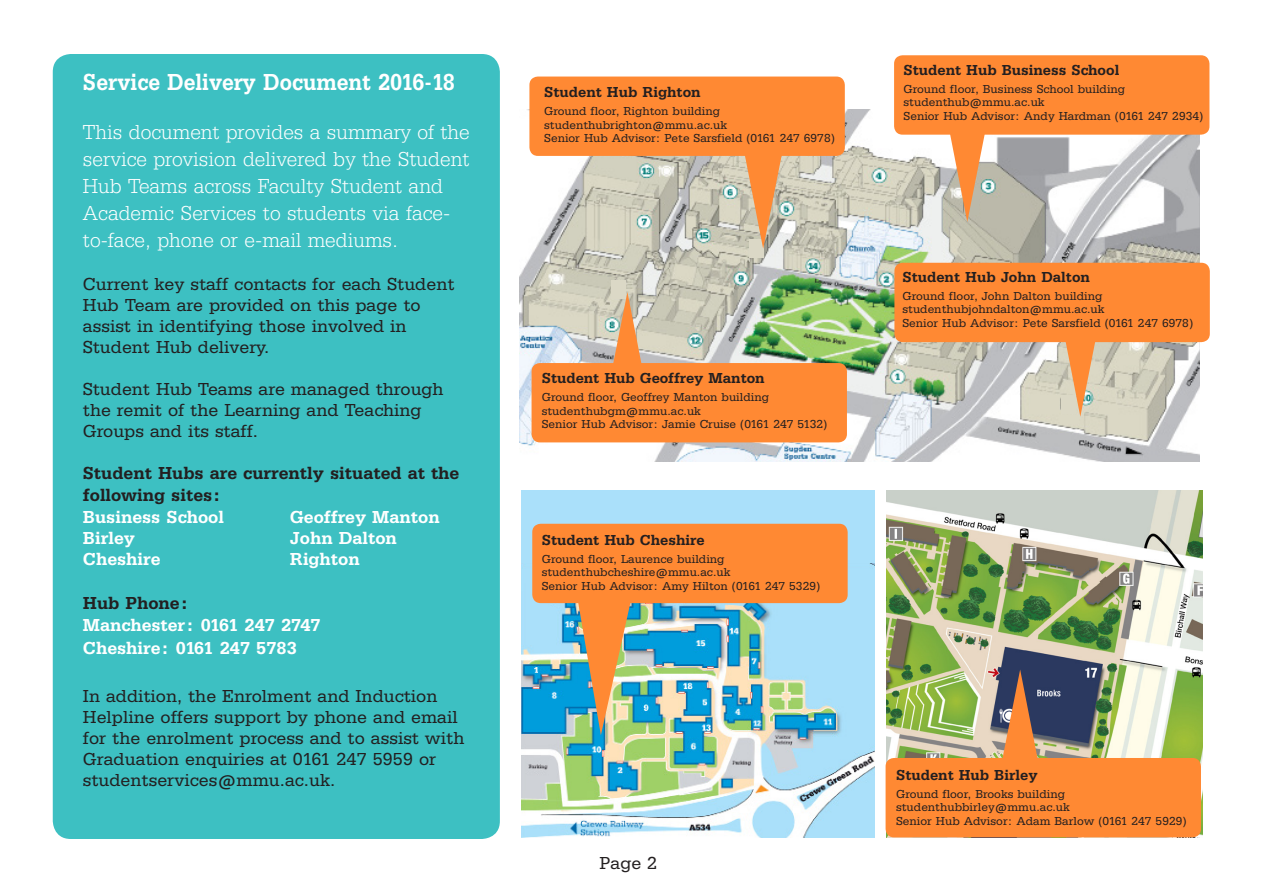
<style>
.page{position:relative;width:1263px;height:893px;background:#fff}
.page>*{position:absolute;margin:0;border:0;box-sizing:border-box;transform-origin:0 0}
.t1{font:500 24px "Serifa BEFOP";color:#fff;scale:.9 1}
.t2{font:300 21px/27px "Serifa BEFOP";color:#fff}
.t3{font:18px/21px "Serifa BEFOP";color:#231f20}
.t4{font:500 18px "Serifa BEFOP";color:#fff}
.t5{font:500 18px/21.6px "Serifa BEFOP";color:#231f20}
.t6{font:500 15px "Serifa BEFOP";color:#231f20}
.t7{font:12px "Serifa BEFOP";color:#231f20}
</style>
<div class="page">
<div style="left:521px;top:490px;width:354px;height:78px;background:#aae0fa"></div>
<img style="left:519px;top:110px;width:680px;height:352px">
<div style="left:53px;top:54px;width:447px;height:785px;background:#3dc0c2;border-radius:18px"></div>
<div style="left:611px;top:281px;width:15px;height:18px;background:#dbd8c6"></div>
<div style="left:749px;top:239px;width:14px;height:18px;background:#dbd8c6"></div>
<img style="left:521px;top:563px;width:354px;height:275px">
<img style="left:577px;top:603px;width:54px;height:132px">
<svg style="left:948px;top:135px;width:39px;height:87px;background:#dfac80"></svg>
<div style="left:894px;top:55px;width:315px;height:80px;background:#ff8933;border-radius:9px"></div>
<div style="left:529px;top:77px;width:316px;height:79px;background:#ff8933;border-radius:9px"></div>
<svg style="left:743px;top:155px;width:40px;height:94px;background:#dea778"></svg>
<svg style="left:1061px;top:342px;width:39px;height:75px;background:#e3b78b"></svg>
<div style="left:894px;top:263px;width:316px;height:79px;background:#ff8933;border-radius:9px"></div>
<svg style="left:608px;top:292px;width:39px;height:71px;background:#dbb38d"></svg>
<div style="left:531px;top:363px;width:316px;height:79px;background:#ff8933;border-radius:9px"></div>
<img style="left:887px;top:490px;width:315px;height:348px">
<div style="left:885px;top:758px;width:316px;height:79px;background:#ff8933;border-radius:9px"></div>
<svg style="left:1000px;top:669px;width:40px;height:89px;background:#976a55"></svg>
<div style="left:532px;top:524px;width:316px;height:79px;background:#ff8933;border-radius:9px"></div>
<p class="t1" style="left:83px;top:69px;width:415px">Service Delivery Document 2016-18</p>
<p class="t2" style="left:83px;top:118px;width:388px">This document provides a summary of the service provision delivered by the Student Hub Teams across Faculty Student and Academic Services to students via face&shy;to-face, phone or e-mail mediums.</p>
<p class="t3" style="left:83px;top:273px;width:373px">Current key staff contacts for each Student Hub Team are provided on this page to assist in identifying those involved in Student Hub delivery.</p>
<p class="t3" style="left:83px;top:378px;width:362px">Student Hub Teams are managed through the remit of the Learning and Teaching<br>Groups and its staff.</p>
<p class="t5" style="left:83px;top:462px;width:378px">Student Hubs are currently situated at the following sites:</p>
<p class="t4" style="left:83px;top:507px;width:143px">Business School</p>
<p class="t4" style="left:83px;top:528px;width:54px">Birley</p>
<p class="t4" style="left:83px;top:549px;width:79px">Cheshire</p>
<p class="t4" style="left:290px;top:507px;width:151px">Geoffrey Manton</p>
<p class="t4" style="left:290px;top:528px;width:109px">John Dalton</p>
<p class="t4" style="left:290px;top:549px;width:71px">Righton</p>
<p class="t5" style="left:83px;top:592px;width:108px">Hub Phone:</p>
<p class="t4" style="left:83px;top:615px;width:239px">Manchester: 0161 247 2747</p>
<p class="t4" style="left:83px;top:637px;width:216px">Cheshire: 0161 247 5783</p>
<p class="t3" style="left:83px;top:685px;width:383px">In addition, the Enrolment and Induction Helpline offers support by phone and email for the enrolment process and to assist with Graduation enquiries at 0161 247 5959 or</p>
<p class="t3" style="left:83px;top:769px;width:254px">studentservices@mmu.ac.uk.</p>
<p class="t6" style="left:544px;top:84px;width:158px">Student Hub Righton</p>
<p class="t7" style="left:544px;top:104px;width:177px">Ground floor, Righton building</p>
<p class="t7" style="left:544px;top:118px;width:184px">studenthubrighton@mmu.ac.uk</p>
<p class="t7" style="left:544px;top:131px;width:292px">Senior Hub Advisor: Pete Sarsfield (0161 247 6978)</p>
<p class="t6" style="left:542px;top:370px;width:224px">Student Hub Geoffrey Manton</p>
<p class="t7" style="left:542px;top:390px;width:229px">Ground floor, Geoffrey Manton building</p>
<p class="t7" style="left:542px;top:404px;width:161px">studenthubgm@mmu.ac.uk</p>
<p class="t7" style="left:542px;top:417px;width:287px">Senior Hub Advisor: Jamie Cruise (0161 247 5132)</p>
<p class="t6" style="left:542px;top:531px;width:164px">Student Hub Cheshire</p>
<p class="t7" style="left:542px;top:552px;width:184px">Ground floor, Laurence building</p>
<p class="t7" style="left:542px;top:565px;width:190px">studenthubcheshire@mmu.ac.uk</p>
<p class="t7" style="left:542px;top:579px;width:280px">Senior Hub Advisor: Amy Hilton (0161 247 5329)</p>
<p class="t6" style="left:904px;top:61px;width:217px">Student Hub Business School</p>
<p class="t7" style="left:904px;top:82px;width:223px">Ground floor, Business School building</p>
<p class="t7" style="left:904px;top:96px;width:143px">studenthub@mmu.ac.uk</p>
<p class="t7" style="left:904px;top:109px;width:301px">Senior Hub Advisor: Andy Hardman (0161 247 2934)</p>
<p class="t6" style="left:902px;top:268px;width:189px">Student Hub John Dalton</p>
<p class="t7" style="left:902px;top:289px;width:201px">Ground floor, John Dalton building</p>
<p class="t7" style="left:902px;top:302px;width:204px">studenthubjohndalton@mmu.ac.uk</p>
<p class="t7" style="left:902px;top:316px;width:292px">Senior Hub Advisor: Pete Sarsfield (0161 247 6978)</p>
<p class="t3" style="left:600px;top:852px;width:59px">Page 2</p>
<p class="t6" style="left:896px;top:766px;width:143px">Student Hub Birley</p>
<p class="t7" style="left:896px;top:787px;width:170px">Ground floor, Brooks building</p>
<p class="t7" style="left:896px;top:800px;width:175px">studenthubbirley@mmu.ac.uk</p>
<p class="t7" style="left:896px;top:814px;width:292px">Senior Hub Advisor: Adam Barlow (0161 247 5929)</p>
</div>
